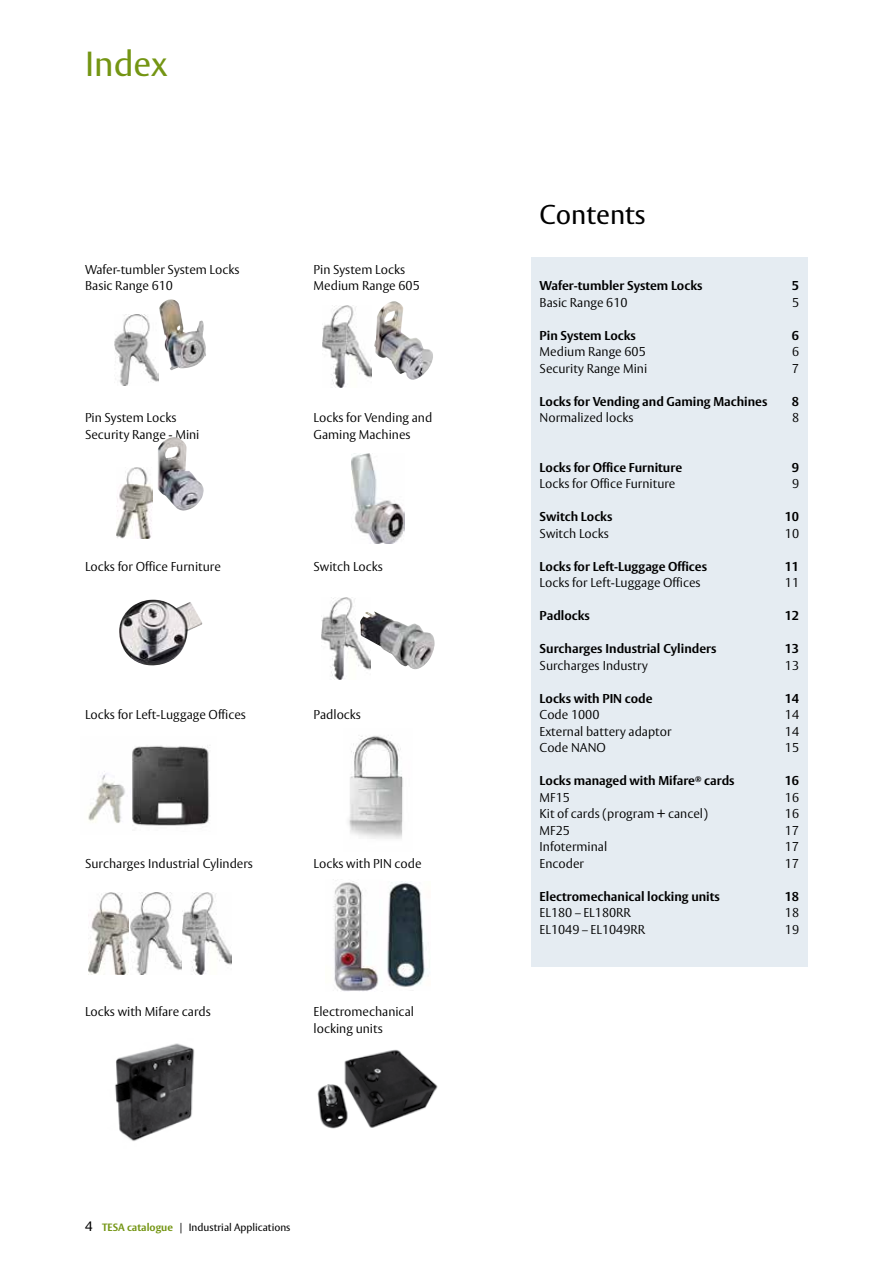
<style>
.page{position:relative;width:893px;height:1263px;background:#fff}
.page>*{position:absolute;margin:0;border:0;box-sizing:border-box;transform-origin:0 0}
.t1{font:34.5px "ASSA Vesta";color:#749513}
.t2{font:27px "ASSA Vesta";color:#000}
.t3{font:300 12.75px/16.5px "ASSA Vesta";color:#000}
.t4{font:700 12.75px "ASSA Vesta";color:#000}
.t5{font:10.5px "ASSA Vesta";color:#000}
.s1{font-size:13.5px}
.s2{font-weight:700;color:#749513}
</style>
<div class="page">
<div style="left:531px;top:257px;width:276px;height:710px;background:#e5ecf2"></div>
<img style="left:119px;top:600px;width:84px;height:66px">
<img style="left:158px;top:437px;width:46px;height:74px">
<img style="left:117px;top:467px;width:35px;height:72px">
<img style="left:114px;top:314px;width:45px;height:72px">
<img style="left:159px;top:299px;width:47px;height:71px">
<img style="left:88px;top:893px;width:41px;height:81px">
<img style="left:131px;top:893px;width:101px;height:81px">
<img style="left:352px;top:453px;width:52px;height:90px">
<img style="left:321px;top:598px;width:49px;height:81px">
<img style="left:360px;top:611px;width:75px;height:58px">
<img style="left:348px;top:735px;width:55px;height:104px">
<img style="left:374px;top:301px;width:59px;height:79px">
<img style="left:323px;top:306px;width:49px;height:81px">
<img style="left:333px;top:879px;width:45px;height:112px">
<img style="left:387px;top:882px;width:38px;height:109px">
<img style="left:317px;top:1049px;width:121px;height:80px">
<img style="left:88px;top:745px;width:122px;height:81px">
<img style="left:115px;top:1043px;width:80px;height:98px">
<h1 class="t1" style="left:85px;top:43px;width:84px">Index</h1>
<h2 class="t2" style="left:540px;top:198px;width:108px">Contents</h2>
<p class="t3" style="left:85px;top:261px;width:156px">Wafer-tumbler System Locks<br>Basic Range 610</p>
<p class="t3" style="left:314px;top:261px;width:108px">Pin System Locks<br>Medium Range 605</p>
<p class="t3" style="left:85px;top:410px;width:116px">Pin System Locks<br>Security Range - Mini</p>
<p class="t3" style="left:314px;top:410px;width:120px">Locks for Vending and<br>Gaming Machines</p>
<p class="t3" style="left:85px;top:558px;width:137px">Locks for Office Furniture</p>
<p class="t3" style="left:314px;top:558px;width:71px">Switch Locks</p>
<p class="t3" style="left:85px;top:707px;width:163px">Locks for Left-Luggage Offices</p>
<p class="t3" style="left:314px;top:707px;width:49px">Padlocks</p>
<p class="t3" style="left:85px;top:855px;width:169px">Surcharges Industrial Cylinders</p>
<p class="t3" style="left:314px;top:855px;width:110px">Locks with PIN code</p>
<p class="t4" style="left:540px;top:278px;width:164px">Wafer-tumbler System Locks</p>
<p class="t4" style="left:792px;top:278px;width:9px">5</p>
<p class="t3" style="left:540px;top:294px;width:90px">Basic Range 610</p>
<p class="t3" style="left:792px;top:294px;width:9px">5</p>
<p class="t4" style="left:540px;top:327px;width:98px">Pin System Locks</p>
<p class="t4" style="left:792px;top:327px;width:9px">6</p>
<p class="t3" style="left:540px;top:344px;width:108px">Medium Range 605</p>
<p class="t3" style="left:792px;top:344px;width:9px">6</p>
<p class="t3" style="left:540px;top:360px;width:109px">Security Range Mini</p>
<p class="t3" style="left:792px;top:360px;width:9px">7</p>
<p class="t4" style="left:540px;top:393px;width:229px">Locks for Vending and Gaming Machines</p>
<p class="t4" style="left:792px;top:393px;width:9px">8</p>
<p class="t3" style="left:540px;top:410px;width:95px">Normalized locks</p>
<p class="t3" style="left:792px;top:410px;width:9px">8</p>
<p class="t4" style="left:540px;top:459px;width:144px">Locks for Office Furniture</p>
<p class="t4" style="left:792px;top:459px;width:9px">9</p>
<p class="t3" style="left:540px;top:476px;width:137px">Locks for Office Furniture</p>
<p class="t3" style="left:792px;top:476px;width:9px">9</p>
<p class="t4" style="left:540px;top:509px;width:74px">Switch Locks</p>
<p class="t4" style="left:785px;top:509px;width:16px">10</p>
<p class="t3" style="left:540px;top:525px;width:71px">Switch Locks</p>
<p class="t3" style="left:785px;top:525px;width:16px">10</p>
<p class="t4" style="left:540px;top:558px;width:169px">Locks for Left-Luggage Offices</p>
<p class="t4" style="left:785px;top:558px;width:16px">11</p>
<p class="t3" style="left:540px;top:575px;width:163px">Locks for Left-Luggage Offices</p>
<p class="t3" style="left:785px;top:575px;width:16px">11</p>
<p class="t4" style="left:540px;top:608px;width:52px">Padlocks</p>
<p class="t4" style="left:785px;top:608px;width:16px">12</p>
<p class="t4" style="left:540px;top:641px;width:178px">Surcharges Industrial Cylinders</p>
<p class="t4" style="left:785px;top:641px;width:16px">13</p>
<p class="t3" style="left:540px;top:657px;width:110px">Surcharges Industry</p>
<p class="t3" style="left:785px;top:657px;width:16px">13</p>
<p class="t4" style="left:540px;top:690px;width:114px">Locks with PIN code</p>
<p class="t4" style="left:785px;top:690px;width:16px">14</p>
<p class="t3" style="left:540px;top:707px;width:61px">Code 1000</p>
<p class="t3" style="left:785px;top:707px;width:16px">14</p>
<p class="t3" style="left:540px;top:723px;width:133px">External battery adaptor</p>
<p class="t3" style="left:785px;top:723px;width:16px">14</p>
<p class="t3" style="left:540px;top:740px;width:68px">Code NANO</p>
<p class="t3" style="left:785px;top:740px;width:16px">15</p>
<p class="t4" style="left:540px;top:773px;width:196px">Locks managed with Mifare<sup>®</sup> cards</p>
<p class="t4" style="left:785px;top:773px;width:16px">16</p>
<p class="t3" style="left:540px;top:789px;width:32px">MF15</p>
<p class="t3" style="left:785px;top:789px;width:16px">16</p>
<p class="t3" style="left:540px;top:806px;width:170px">Kit of cards (program + cancel)</p>
<p class="t3" style="left:785px;top:806px;width:16px">16</p>
<p class="t3" style="left:540px;top:822px;width:32px">MF25</p>
<p class="t3" style="left:785px;top:822px;width:16px">17</p>
<p class="t3" style="left:540px;top:839px;width:69px">Infoterminal</p>
<p class="t3" style="left:785px;top:839px;width:16px">17</p>
<p class="t3" style="left:540px;top:855px;width:46px">Encoder</p>
<p class="t3" style="left:785px;top:855px;width:16px">17</p>
<p class="t4" style="left:540px;top:888px;width:182px">Electromechanical locking units</p>
<p class="t4" style="left:785px;top:888px;width:16px">18</p>
<p class="t3" style="left:540px;top:905px;width:93px">EL180 – EL180RR</p>
<p class="t3" style="left:785px;top:905px;width:16px">18</p>
<p class="t3" style="left:540px;top:921px;width:107px">EL1049 – EL1049RR</p>
<p class="t3" style="left:785px;top:921px;width:16px">19</p>
<p class="t3" style="left:85px;top:1004px;width:127px">Locks with Mifare cards</p>
<p class="t3" style="left:314px;top:1004px;width:102px">Electromechanical locking units</p>
<p class="t5" style="left:85px;top:1221px;width:207px"><span class="s1">4</span> <span class="s2">TESA catalogue</span> | Industrial Applications</p>
</div>
